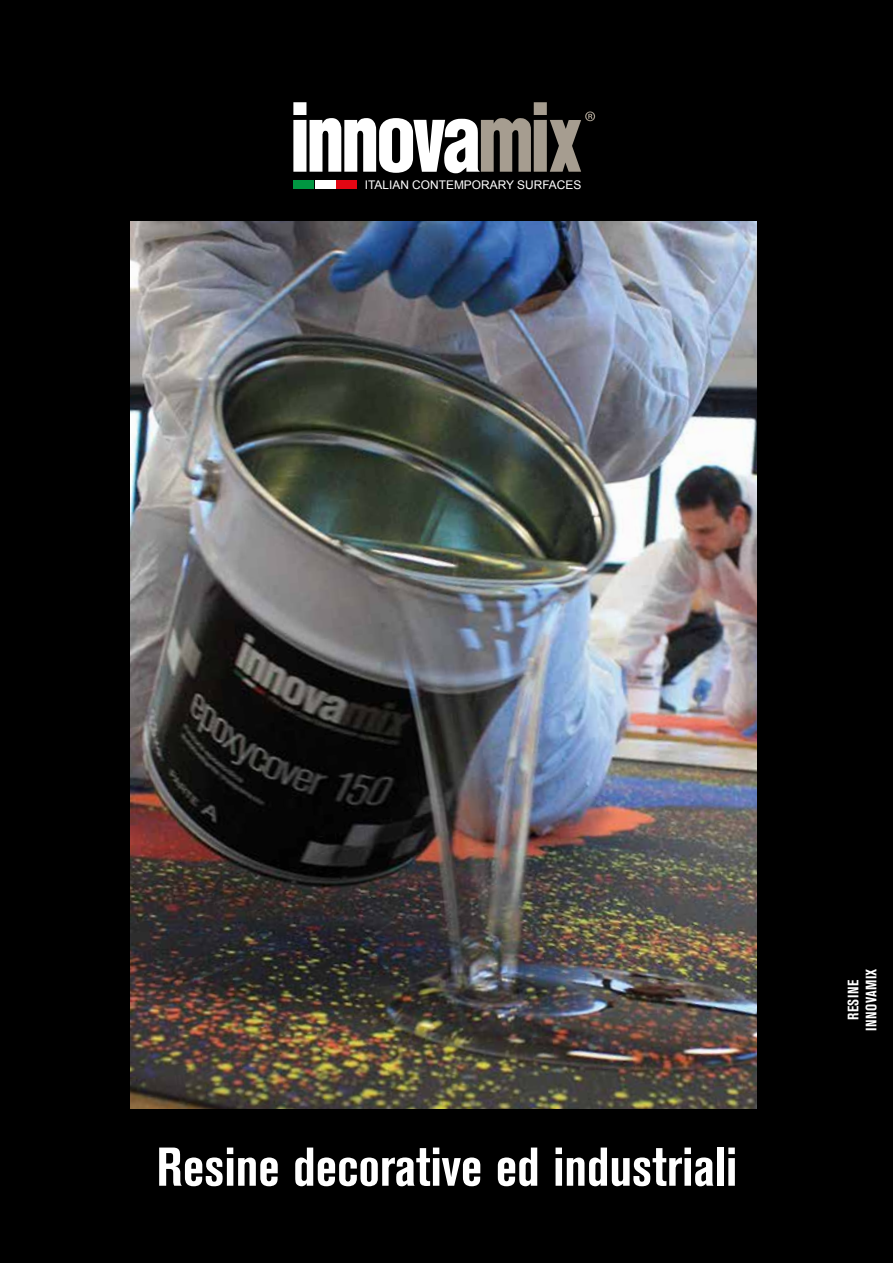
<style>
.page{position:relative;width:893px;height:1263px;background:#000}
.page>*{position:absolute;margin:0;border:0;box-sizing:border-box;transform-origin:0 0}
.t1{font:700 condensed 54px "Akzidenz Grotesk BE";color:#fff}
.t2{font:700 condensed 15px/18px "Akzidenz Grotesk BE";letter-spacing:.035em;color:#fff;text-align:center}
.t3{font:11.85px "Arial";color:#fff}
</style>
<div class="page">
<svg style="left:293px;top:102px;width:302px;height:71px"></svg>
<div style="left:294px;top:180px;width:20px;height:8px;background:#009641"></div>
<div style="left:315px;top:180px;width:20px;height:8px;background:#fff"></div>
<div style="left:336px;top:180px;width:20px;height:8px;background:#e30613"></div>
<img style="left:131px;top:221px;width:626px;height:887px">
<p class="t3" style="left:365px;top:177px;width:218px">ITALIAN CONTEMPORARY SURFACES</p>
<p class="t1" style="left:156px;top:1136px;width:582px">Resine decorative ed industriali</p>
<p class="t2" style="left:844px;top:1031px;width:64px;rotate:-90deg">RESINE<br>INNOVAMIX</p>
</div>
